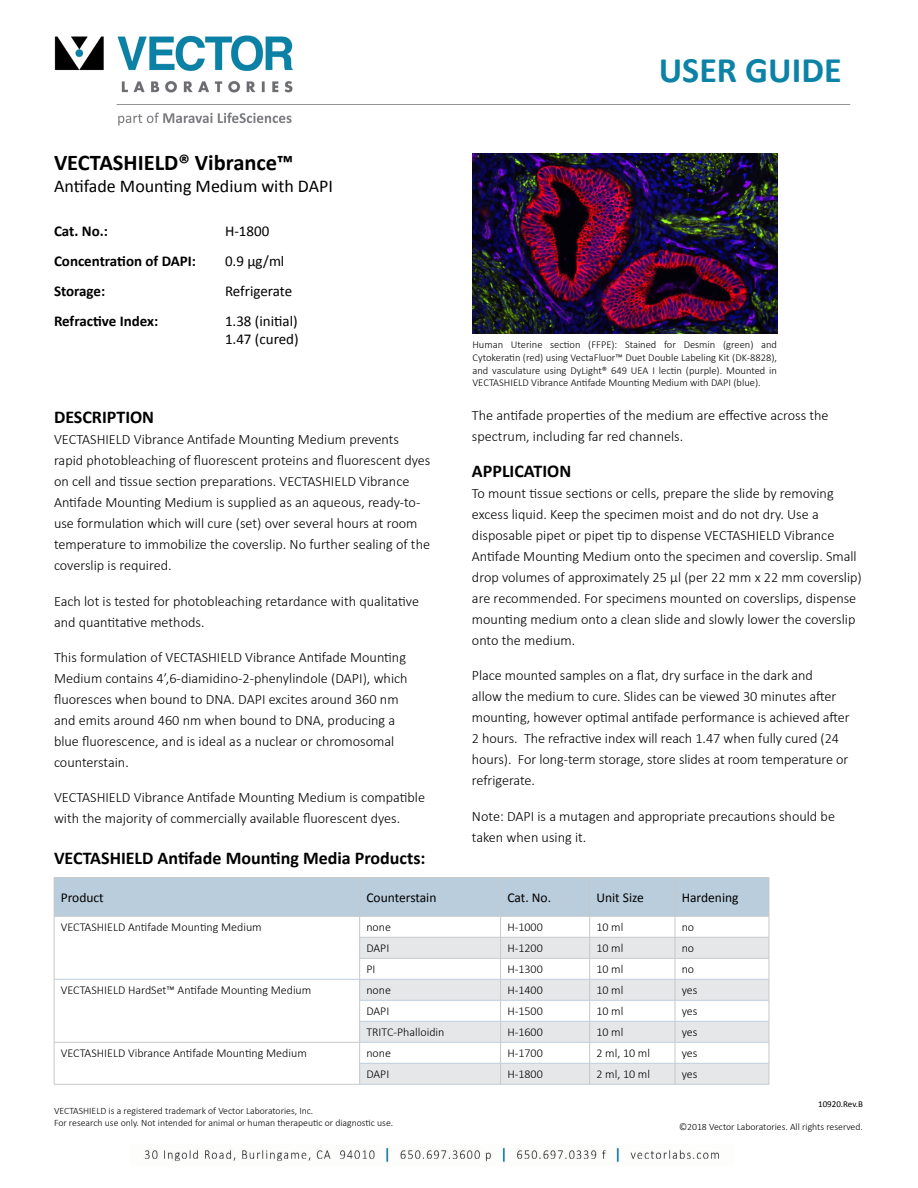
<style>
.page{position:relative;width:918px;height:1188px;background:#fff}
.page>*{position:absolute;margin:0;border:0;box-sizing:border-box;transform-origin:0 0}
.t1{font:700 36px "Calibri";color:#0c82a6}
.t2{font:700 22.5px "Calibri";color:#000}
.t3{font:700 18px "Calibri";color:#000}
.t4{font:18px "Calibri";color:#000}
.t5{font:700 15px "Calibri";color:#000}
.t6{font:15px/18px "Calibri";color:#000}
.t7{font:300 14.25px/21px "Calibri";color:#000}
.t8{font:13.5px "Calibri";color:#000}
.t9{font:300 12px "Calibri";color:#000}
.t10{font:300 10.5px/12.6px "Calibri";color:#000;text-align:justify}
.t11{font:300 9.75px/12px "Calibri";color:#000}
.t12{font:9px "Calibri";color:#000}
</style>
<div class="page">
<img style="left:54px;top:35px;width:797px;height:91px">
<img style="left:144px;top:1147px;width:575px;height:17px">
<img style="left:472px;top:153px;width:305px;height:180px">
<hr style="left:360px;top:1084px;width:141px;height:1px;background:#bfcedd">
<hr style="left:501px;top:1084px;width:89px;height:1px;background:#bfcedd">
<hr style="left:590px;top:1084px;width:85px;height:1px;background:#bfcedd">
<hr style="left:675px;top:1084px;width:94px;height:1px;background:#bfcedd">
<hr style="left:54px;top:877px;width:306px;height:1px;background:#c7c8ca">
<hr style="left:360px;top:877px;width:141px;height:1px;background:#c7c8ca">
<hr style="left:501px;top:877px;width:89px;height:1px;background:#c7c8ca">
<hr style="left:590px;top:877px;width:85px;height:1px;background:#c7c8ca">
<hr style="left:675px;top:877px;width:94px;height:1px;background:#c7c8ca">
<hr style="left:54px;top:1084px;width:306px;height:1px;background:#c7c8ca">
<svg style="left:54px;top:878px;width:716px;height:206px"></svg>
<hr style="left:501px;top:937px;width:89px;height:1px;background:#c7c8ca">
<hr style="left:590px;top:937px;width:85px;height:1px;background:#c7c8ca">
<hr style="left:675px;top:937px;width:94px;height:1px;background:#c7c8ca">
<hr style="left:360px;top:958px;width:141px;height:1px;background:#c7c8ca">
<hr style="left:501px;top:958px;width:89px;height:1px;background:#c7c8ca">
<hr style="left:590px;top:958px;width:85px;height:1px;background:#c7c8ca">
<hr style="left:675px;top:958px;width:94px;height:1px;background:#c7c8ca">
<h2 class="t2" style="left:54px;top:148px;width:241px">VECTASHIELD® Vibrance™</h2>
<p class="t4" style="left:54px;top:174px;width:281px">Antifade Mounting Medium with DAPI</p>
<p class="t5" style="left:54px;top:222px;width:55px">Cat. No.:</p>
<p class="t6" style="left:225px;top:222px;width:46px">H-1800</p>
<p class="t5" style="left:54px;top:252px;width:144px">Concentration of DAPI:</p>
<p class="t6" style="left:225px;top:252px;width:61px">0.9 µg/ml</p>
<p class="t5" style="left:54px;top:282px;width:53px">Storage:</p>
<p class="t6" style="left:225px;top:282px;width:69px">Refrigerate</p>
<p class="t5" style="left:54px;top:312px;width:106px">Refractive Index:</p>
<p class="t6" style="left:225px;top:312px;width:75px">1.38 (initial)<br>1.47 (cured)</p>
<p class="t3" style="left:54px;top:406px;width:102px">DESCRIPTION</p>
<p class="t7" style="left:54px;top:428px;width:378px">VECTASHIELD Vibrance Antifade Mounting Medium prevents rapid photobleaching of fluorescent proteins and fluorescent dyes on cell and tissue section preparations. VECTASHIELD Vibrance Antifade Mounting Medium is supplied as an aqueous, ready-to&shy;use formulation which will cure (set) over several hours at room temperature to immobilize the coverslip. No further sealing of the coverslip is required.</p>
<p class="t7" style="left:54px;top:590px;width:367px">Each lot is tested for photobleaching retardance with qualitative and quantitative methods.</p>
<p class="t7" style="left:54px;top:646px;width:355px">This formulation of VECTASHIELD Vibrance Antifade Mounting Medium contains 4’,6-diamidino-2-phenylindole (DAPI), which fluoresces when bound to DNA. DAPI excites around 360 nm and emits around 460 nm when bound to DNA, producing a blue fluorescence, and is ideal as a nuclear or chromosomal counterstain.</p>
<p class="t7" style="left:54px;top:787px;width:373px">VECTASHIELD Vibrance Antifade Mounting Medium is compatible with the majority of commercially available fluorescent dyes.</p>
<h1 class="t1" style="left:659px;top:47px;width:184px">USER GUIDE</h1>
<p class="t10" style="left:472px;top:338px;width:306px">Human Uterine section (FFPE): Stained for Desmin (green) and Cytokeratin (red) using VectaFluor™ Duet Double Labeling Kit (DK-8828), and vasculature using DyLight® 649 UEA I lectin (purple). Mounted in VECTASHIELD Vibrance Antifade Mounting Medium with DAPI (blue).</p>
<p class="t7" style="left:472px;top:405px;width:358px">The antifade properties of the medium are effective across the spectrum, including far red channels.</p>
<p class="t3" style="left:472px;top:459px;width:101px">APPLICATION</p>
<p class="t7" style="left:472px;top:482px;width:391px">To mount tissue sections or cells, prepare the slide by removing excess liquid. Keep the specimen moist and do not dry. Use a disposable pipet or pipet tip to dispense VECTASHIELD Vibrance Antifade Mounting Medium onto the specimen and coverslip. Small drop volumes of approximately 25 µl (per 22 mm x 22 mm coverslip) are recommended. For specimens mounted on coverslips, dispense mounting medium onto a clean slide and slowly lower the coverslip onto the medium.</p>
<p class="t7" style="left:472px;top:664px;width:379px">Place mounted samples on a flat, dry surface in the dark and<br>allow the medium to cure. Slides can be viewed 30 minutes after mounting, however optimal antifade performance is achieved after 2 hours. The refractive index will reach 1.47 when fully cured (24 hours). For long-term storage, store slides at room temperature or refrigerate.</p>
<p class="t7" style="left:472px;top:805px;width:365px">Note: DAPI is a mutagen and appropriate precautions should be taken when using it.</p>
<p class="t3" style="left:54px;top:846px;width:373px">VECTASHIELD Antifade Mounting Media Products:</p>
<p class="t8" style="left:61px;top:889px;width:44px">Product</p>
<p class="t8" style="left:366px;top:889px;width:72px">Counterstain</p>
<p class="t8" style="left:507px;top:889px;width:45px">Cat. No.</p>
<p class="t8" style="left:596px;top:889px;width:49px">Unit Size</p>
<p class="t8" style="left:682px;top:889px;width:58px">Hardening</p>
<p class="t9" style="left:61px;top:920px;width:202px">VECTASHIELD Antifade Mounting Medium</p>
<p class="t9" style="left:366px;top:920px;width:26px">none</p>
<p class="t9" style="left:507px;top:920px;width:37px">H-1000</p>
<p class="t9" style="left:596px;top:920px;width:29px">10 ml</p>
<p class="t9" style="left:682px;top:920px;width:14px">no</p>
<p class="t9" style="left:366px;top:941px;width:24px">DAPI</p>
<p class="t9" style="left:507px;top:941px;width:37px">H-1200</p>
<p class="t9" style="left:596px;top:941px;width:29px">10 ml</p>
<p class="t9" style="left:682px;top:941px;width:14px">no</p>
<p class="t9" style="left:366px;top:962px;width:11px">PI</p>
<p class="t9" style="left:507px;top:962px;width:37px">H-1300</p>
<p class="t9" style="left:596px;top:962px;width:29px">10 ml</p>
<p class="t9" style="left:682px;top:962px;width:14px">no</p>
<p class="t9" style="left:61px;top:983px;width:252px">VECTASHIELD HardSet™ Antifade Mounting Medium</p>
<p class="t9" style="left:366px;top:983px;width:26px">none</p>
<p class="t9" style="left:507px;top:983px;width:37px">H-1400</p>
<p class="t9" style="left:596px;top:983px;width:29px">10 ml</p>
<p class="t9" style="left:682px;top:983px;width:17px">yes</p>
<p class="t9" style="left:366px;top:1004px;width:24px">DAPI</p>
<p class="t9" style="left:507px;top:1004px;width:37px">H-1500</p>
<p class="t9" style="left:596px;top:1004px;width:29px">10 ml</p>
<p class="t9" style="left:682px;top:1004px;width:17px">yes</p>
<p class="t9" style="left:366px;top:1025px;width:80px">TRITC-Phalloidin</p>
<p class="t9" style="left:507px;top:1025px;width:37px">H-1600</p>
<p class="t9" style="left:596px;top:1025px;width:29px">10 ml</p>
<p class="t9" style="left:682px;top:1025px;width:17px">yes</p>
<p class="t9" style="left:61px;top:1046px;width:248px">VECTASHIELD Vibrance Antifade Mounting Medium</p>
<p class="t9" style="left:366px;top:1046px;width:26px">none</p>
<p class="t9" style="left:507px;top:1046px;width:37px">H-1700</p>
<p class="t9" style="left:596px;top:1046px;width:55px">2 ml, 10 ml</p>
<p class="t9" style="left:682px;top:1046px;width:17px">yes</p>
<p class="t9" style="left:366px;top:1067px;width:24px">DAPI</p>
<p class="t9" style="left:507px;top:1067px;width:37px">H-1800</p>
<p class="t9" style="left:596px;top:1067px;width:55px">2 ml, 10 ml</p>
<p class="t9" style="left:682px;top:1067px;width:17px">yes</p>
<p class="t11" style="left:54px;top:1104px;width:341px">VECTASHIELD is a registered trademark of Vector Laboratories, Inc.<br>For research use only. Not intended for animal or human therapeutic or diagnostic use.</p>
<p class="t12" style="left:818px;top:1099px;width:46px">10920.Rev.B</p>
<p class="t11" style="left:679px;top:1120px;width:185px">©2018 Vector Laboratories. All rights reserved.</p>
</div>
